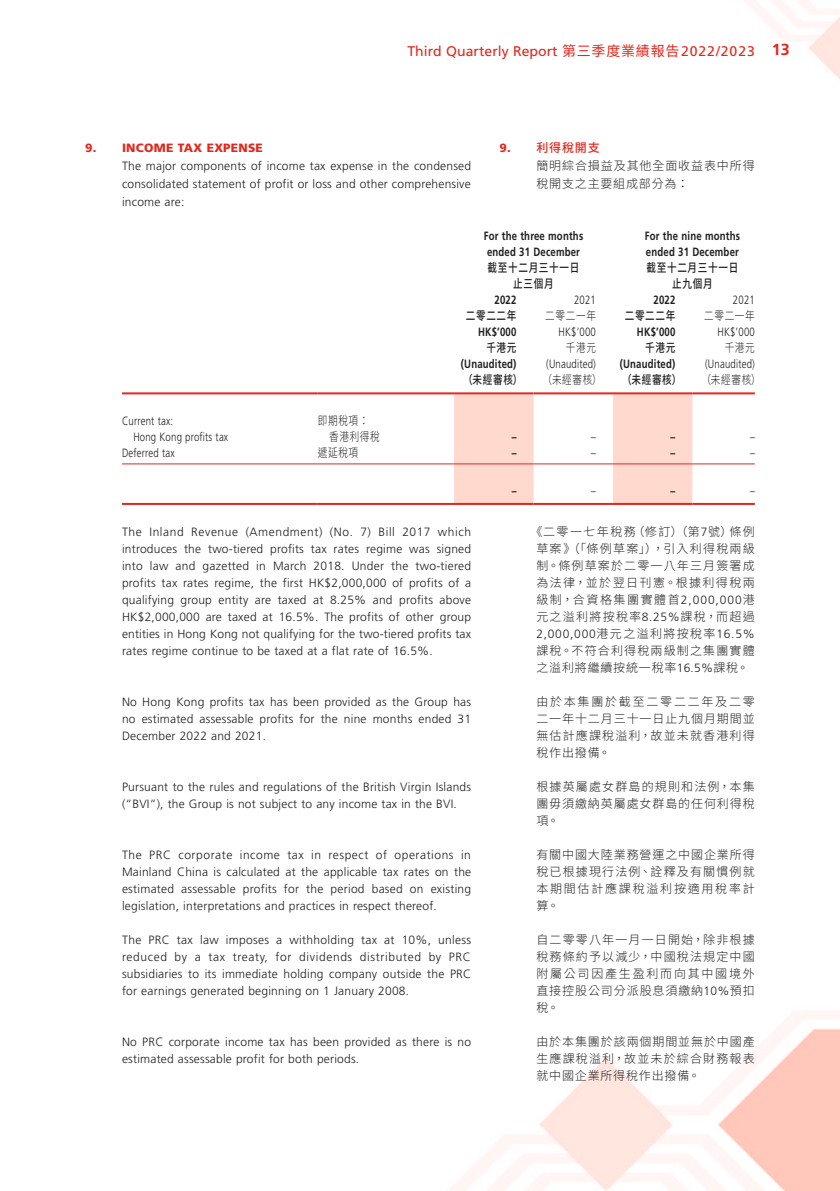
<style>
.page{position:relative;width:840px;height:1191px;background:#fff}
.page>*{position:absolute;margin:0;border:0;box-sizing:border-box;transform-origin:0 0}
.t1{font:14px "Frutiger LT Std";letter-spacing:.005em;color:#e4261c}
.Notes{font:300 12px/17px "Frutiger LT Std";letter-spacing:.02em;color:#231f20;text-align:justify}
.C_Notes{font:300 12px/17px "Source Han Sans TC";letter-spacing:.095em;color:#231f20;text-align:justify}
.Notes-2{font:700 12px/16px "Frutiger LT Std";letter-spacing:.02em;color:#231f20;scale:.8 1}
.Notes-3{font:300 12px "Frutiger LT Std";letter-spacing:.02em;color:#231f20;scale:.8 1}
.Notes-4{font:500 12px/16px "Source Han Sans TC";letter-spacing:.07em;color:#231f20;text-align:center;scale:.8 1}
.Notes-5{font:300 12px "Source Han Sans TC";letter-spacing:.07em;color:#231f20;scale:.8 1}
.C_Notes-2{font:300 12px/18px "Source Han Sans TC";letter-spacing:.075em;color:#231f20}
.Notes_HD1{font:900 12px "Frutiger LT Std";letter-spacing:.02em;color:#e4261c}
.Notes_HD1-2{font:500 12px "Source Han Sans TC";letter-spacing:.07em;color:#e4261c}
.s1{font-family:"Source Han Sans TC"}
.s2{font-weight:700;font-size:16px}
.s3{font-family:"Frutiger LT Std";font-weight:900}
.s4{font-family:"Frutiger LT Std"}
</style>
<div class="page">
<img style="left:122px;top:0;width:717px;height:1191px">
<svg style="left:454px;top:394px;width:238px;height:109px"></svg>
<hr style="left:122px;top:392px;width:195px;height:2px;background:#e4261c">
<hr style="left:317px;top:392px;width:137px;height:2px;background:#e4261c">
<hr style="left:454px;top:392px;width:79px;height:2px;background:#e4261c">
<hr style="left:533px;top:392px;width:79px;height:2px;background:#e4261c">
<hr style="left:612px;top:392px;width:80px;height:2px;background:#e4261c">
<hr style="left:692px;top:392px;width:62px;height:2px;background:#e4261c">
<hr style="left:122px;top:463px;width:195px;height:1px;background:#e4261c">
<hr style="left:317px;top:463px;width:137px;height:1px;background:#e4261c">
<hr style="left:454px;top:463px;width:79px;height:1px;background:#e4261c">
<hr style="left:533px;top:463px;width:79px;height:1px;background:#e4261c">
<hr style="left:612px;top:463px;width:80px;height:1px;background:#e4261c">
<hr style="left:692px;top:463px;width:62px;height:1px;background:#e4261c">
<hr style="left:122px;top:503px;width:195px;height:2px;background:#e4261c">
<hr style="left:317px;top:503px;width:137px;height:2px;background:#e4261c">
<hr style="left:454px;top:503px;width:79px;height:2px;background:#e4261c">
<hr style="left:533px;top:503px;width:79px;height:2px;background:#e4261c">
<hr style="left:612px;top:503px;width:80px;height:2px;background:#e4261c">
<hr style="left:692px;top:503px;width:62px;height:2px;background:#e4261c">
<p class="t1" style="left:407px;top:43px;width:384px">Third Quarterly Report <span class="s1">第三季度業績報告</span>2022/2023 <span class="s2">13</span></p>
<p class="Notes_HD1" style="left:85px;top:141px;width:179px">9. INCOME TAX EXPENSE</p>
<p class="Notes" style="left:122px;top:157px;width:350px;line-height:18px">The major components of income tax expense in the condensed consolidated statement of profit or loss and other comprehensive income are:</p>
<p class="Notes_HD1-2" style="left:499px;top:141px;width:102px"><span class="s3">9.</span> 利得稅開支</p>
<p class="C_Notes-2" style="left:536px;top:157px;width:220px">簡明綜合損益及其他全面收益表中所得稅開支之主要組成部分為：</p>
<p class="Notes-2" style="left:483px;top:228px;width:126px">For the three months ended 31 December</p>
<p class="Notes-2" style="left:644px;top:228px;width:120px">For the nine months ended 31 December</p>
<p class="Notes-4" style="left:487px;top:260px;width:116px">截至十二月三十一日止三個月</p>
<p class="Notes-4" style="left:646px;top:260px;width:116px">截至十二月三十一日止九個月</p>
<p class="Notes-2" style="left:494px;top:292px;width:29px">2022</p>
<p class="Notes-3" style="left:573px;top:293px;width:29px">2021</p>
<p class="Notes-2" style="left:653px;top:292px;width:29px">2022</p>
<p class="Notes-3" style="left:732px;top:293px;width:29px">2021</p>
<p class="Notes-4" style="left:465px;top:308px;width:65px">二零二二年</p>
<p class="Notes-5" style="left:545px;top:309px;width:65px">二零二一年</p>
<p class="Notes-4" style="left:624px;top:308px;width:65px">二零二二年</p>
<p class="Notes-5" style="left:703px;top:309px;width:65px">二零二一年</p>
<p class="Notes-2" style="left:478px;top:324px;width:49px">HK$’000</p>
<p class="Notes-3" style="left:558px;top:325px;width:48px">HK$’000</p>
<p class="Notes-2" style="left:636px;top:324px;width:49px">HK$’000</p>
<p class="Notes-3" style="left:717px;top:325px;width:48px">HK$’000</p>
<p class="Notes-4" style="left:486px;top:340px;width:39px">千港元</p>
<p class="Notes-5" style="left:565px;top:341px;width:39px">千港元</p>
<p class="Notes-4" style="left:645px;top:340px;width:39px">千港元</p>
<p class="Notes-5" style="left:724px;top:341px;width:39px">千港元</p>
<p class="Notes-2" style="left:460px;top:356px;width:71px">(Unaudited)</p>
<p class="Notes-3" style="left:546px;top:357px;width:64px">(Unaudited)</p>
<p class="Notes-2" style="left:619px;top:356px;width:71px">(Unaudited)</p>
<p class="Notes-3" style="left:704px;top:357px;width:64px">(Unaudited)</p>
<p class="Notes-4" style="left:463px;top:372px;width:76px">（未經審核）</p>
<p class="Notes-5" style="left:542px;top:373px;width:76px">（未經審核）</p>
<p class="Notes-4" style="left:621px;top:372px;width:76px">（未經審核）</p>
<p class="Notes-5" style="left:701px;top:373px;width:76px">（未經審核）</p>
<p class="Notes-3" style="left:122px;top:414px;width:65px">Current tax:</p>
<p class="Notes-5" style="left:317px;top:414px;width:65px">即期稅項：</p>
<p class="Notes-3" style="left:133px;top:430px;width:120px">Hong Kong profits tax</p>
<p class="Notes-5" style="left:329px;top:430px;width:65px">香港利得稅</p>
<p class="Notes-2" style="left:511px;top:429px;width:8px">–</p>
<p class="Notes-3" style="left:590px;top:430px;width:8px">–</p>
<p class="Notes-2" style="left:670px;top:429px;width:7px">–</p>
<p class="Notes-3" style="left:749px;top:430px;width:7px">–</p>
<p class="Notes-3" style="left:122px;top:446px;width:67px">Deferred tax</p>
<p class="Notes-5" style="left:317px;top:446px;width:52px">遞延稅項</p>
<p class="Notes-2" style="left:511px;top:445px;width:8px">–</p>
<p class="Notes-3" style="left:590px;top:446px;width:8px">–</p>
<p class="Notes-2" style="left:670px;top:445px;width:7px">–</p>
<p class="Notes-3" style="left:749px;top:446px;width:7px">–</p>
<p class="Notes-2" style="left:511px;top:483px;width:8px">–</p>
<p class="Notes-3" style="left:590px;top:484px;width:8px">–</p>
<p class="Notes-2" style="left:670px;top:483px;width:7px">–</p>
<p class="Notes-3" style="left:749px;top:484px;width:7px">–</p>
<p class="Notes" style="left:122px;top:523px;width:350px">The Inland Revenue (Amendment) (No. 7) Bill 2017 which introduces the two-tiered profits tax rates regime was signed into law and gazetted in March 2018. Under the two-tiered profits tax rates regime, the first HK$2,000,000 of profits of a qualifying group entity are taxed at 8.25% and profits above HK$2,000,000 are taxed at 16.5%. The profits of other group entities in Hong Kong not qualifying for the two-tiered profits tax rates regime continue to be taxed at a flat rate of 16.5%.</p>
<p class="Notes" style="left:122px;top:693px;width:350px">No Hong Kong profits tax has been provided as the Group has no estimated assessable profits for the nine months ended 31<br>December 2022 and 2021.</p>
<p class="C_Notes" style="left:530px;top:523px;width:226px;text-align:center">《二零一七年稅務（修訂）（第<span class="s4">7</span>號）條例草案》（「條例草案」），引入利得稅兩級制。條例草案於二零一八年三月簽署成為法律，並於翌日刊憲。根據利得稅兩級制，合資格集團實體首<span class="s4">2,000,000</span>港元之溢利將按稅率<span class="s4">8.25%</span>課稅，而超過<br><span class="s4">2,000,000</span>港元之溢利將按稅率<span class="s4">16.5%</span>課稅。不符合利得稅兩級制之集團實體之溢利將繼續按統一稅率<span class="s4">16.5%</span>課稅。</p>
<p class="C_Notes" style="left:536px;top:693px;width:220px">由於本集團於截至二零二二年及二零二一年十二月三十一日止九個月期間並無估計應課稅溢利，故並未就香港利得稅作出撥備。</p>
<p class="C_Notes" style="left:536px;top:778px;width:220px">根據英屬處女群島的規則和法例，本集團毋須繳納英屬處女群島的任何利得稅項。</p>
<p class="C_Notes" style="left:536px;top:846px;width:220px">有關中國大陸業務營運之中國企業所得稅已根據現行法例、詮釋及有關慣例就本期間估計應課稅溢利按適用稅率計算。</p>
<p class="C_Notes" style="left:536px;top:931px;width:220px">自二零零八年一月一日開始，除非根據稅務條約予以減少，中國稅法規定中國附屬公司因產生盈利而向其中國境外直接控股公司分派股息須繳納<span class="s4">10%</span>預扣稅。</p>
<p class="C_Notes" style="left:536px;top:1033px;width:220px">由於本集團於該兩個期間並無於中國產生應課稅溢利，故並未於綜合財務報表就中國企業所得稅作出撥備。</p>
<p class="Notes" style="left:122px;top:778px;width:350px">Pursuant to the rules and regulations of the British Virgin Islands (“BVI”), the Group is not subject to any income tax in the BVI.</p>
<p class="Notes" style="left:122px;top:846px;width:350px">The PRC corporate income tax in respect of operations in Mainland China is calculated at the applicable tax rates on the estimated assessable profits for the period based on existing legislation, interpretations and practices in respect thereof.</p>
<p class="Notes" style="left:122px;top:931px;width:350px">The PRC tax law imposes a withholding tax at 10%, unless reduced by a tax treaty, for dividends distributed by PRC subsidiaries to its immediate holding company outside the PRC for earnings generated beginning on 1 January 2008.</p>
<p class="Notes" style="left:122px;top:1033px;width:350px">No PRC corporate income tax has been provided as there is no estimated assessable profit for both periods.</p>
</div>
